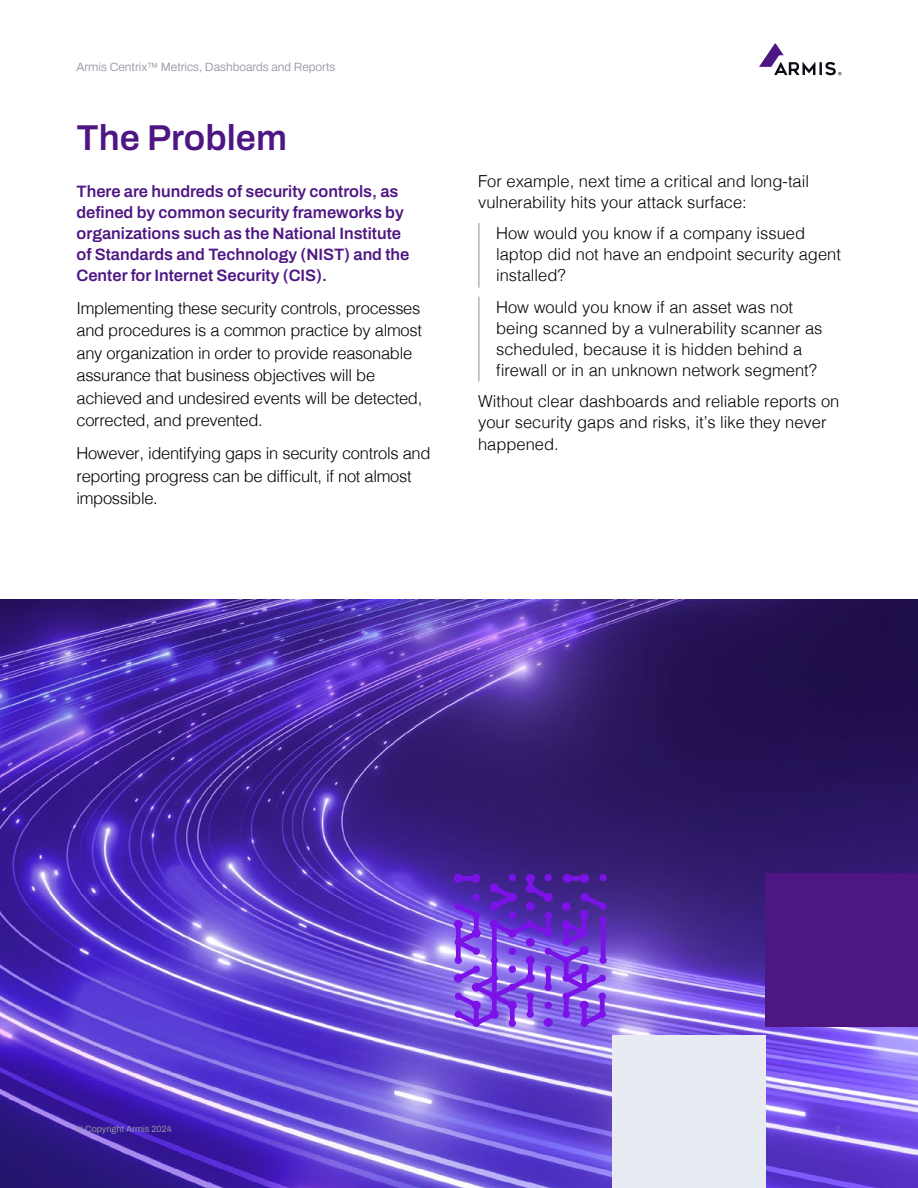
<style>
.page{position:relative;width:918px;height:1188px;background:#fff}
.page>*{position:absolute;margin:0;border:0;box-sizing:border-box;transform-origin:0 0}
.t1{font:600 36px "Archivo";color:#4e1683}
.t2{font:300 16.5px/21px "Helvetica";color:#000}
.t3{font:300 16.5px/22.5px "Helvetica";letter-spacing:-.02em;color:#000}
.t4{font:600 16.5px/21px "Archivo";color:#4e1683}
.t5{font:300 12px "Archivo";color:#9295a4}
.t6{font:9px "Archivo";color:#9295a4}
</style>
<div class="page">
<svg style="left:759px;top:44px;width:82px;height:31px"></svg>
<img style="left:0;top:600px;width:918px;height:588px">
<svg style="left:454px;top:874px;width:153px;height:153px"></svg>
<div style="left:765px;top:874px;width:153px;height:153px;background:#4e1683"></div>
<div style="left:612px;top:1035px;width:153px;height:153px;background:#e9ebf2"></div>
<hr style="left:478px;top:223px;width:2px;height:65px;background:#b2b3c3">
<hr style="left:478px;top:297px;width:2px;height:84px;background:#b2b3c3">
<p class="t5" style="left:76px;top:58px;width:261px">Armis Centrix™ Metrics, Dashboards and Reports</p>
<h1 class="t1" style="left:76px;top:111px;width:212px">The Problem</h1>
<p class="t4" style="left:76px;top:180px;width:334px">There are hundreds of security controls, as defined by common security frameworks by organizations such as the National Institute of Standards and Technology (NIST) and the Center for Internet Security (CIS).</p>
<p class="t3" style="left:76px;top:295px;width:347px">Implementing these security controls, processes and procedures is a common practice by almost any organization in order to provide reasonable assurance that business objectives will be achieved and undesired events will be detected, corrected, and prevented.</p>
<p class="t3" style="left:76px;top:441px;width:356px">However, identifying gaps in security controls and reporting progress can be difficult, if not almost impossible.</p>
<p class="t2" style="left:478px;top:169px;width:333px">For example, next time a critical and long-tail vulnerability hits your attack surface:</p>
<p class="t2" style="left:496px;top:222px;width:346px">How would you know if a company issued laptop did not have an endpoint security agent installed?</p>
<p class="t2" style="left:496px;top:295px;width:328px">How would you know if an asset was not being scanned by a vulnerability scanner as scheduled, because it is hidden behind a firewall or in an unknown network segment?</p>
<p class="t2" style="left:478px;top:390px;width:363px">Without clear dashboards and reliable reports on your security gaps and risks, it’s like they never happened.</p>
<p class="t6" style="left:76px;top:1122px;width:97px">© Copyright Armis 2024</p>
<p class="t6" style="left:836px;top:1122px;width:7px">2</p>
</div>
